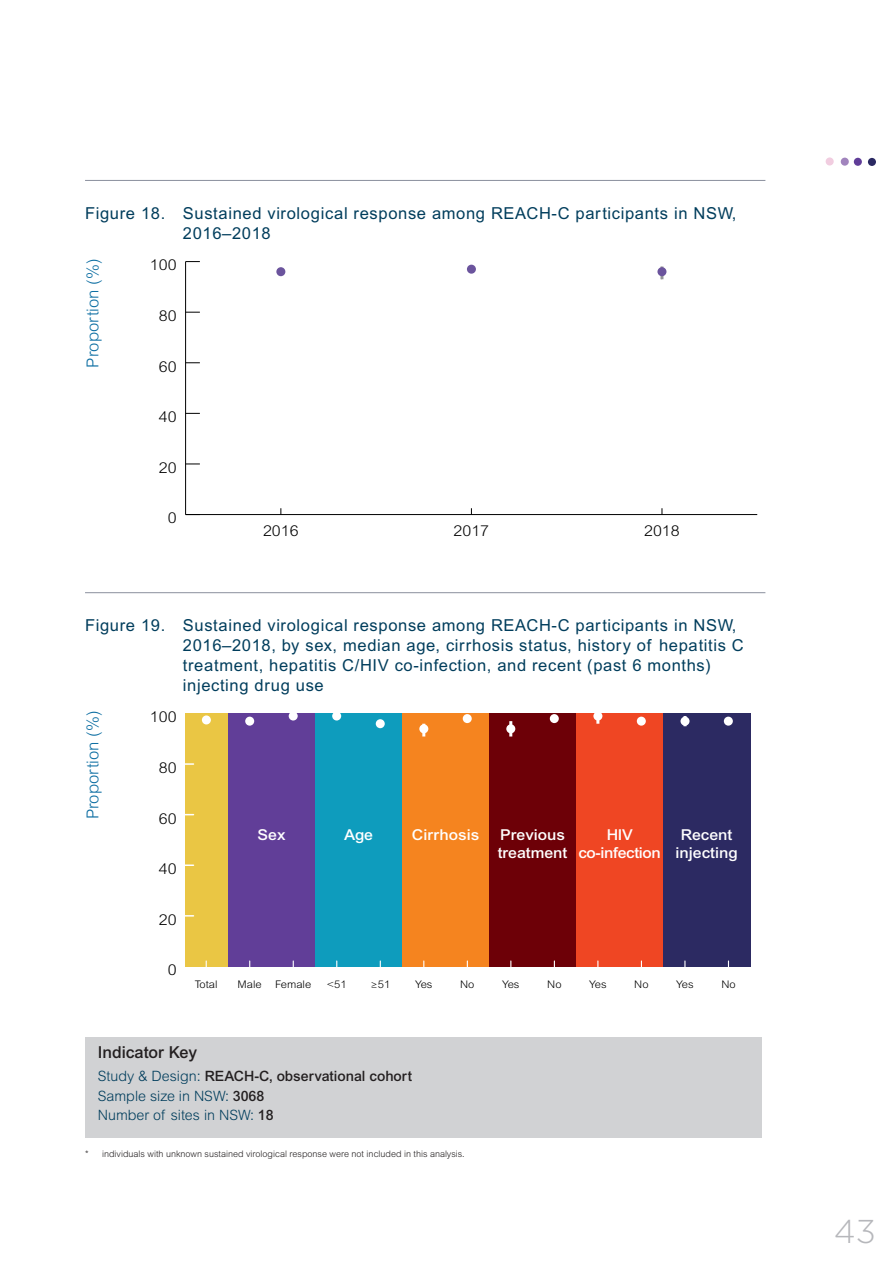
<style>
.page{position:relative;width:893px;height:1263px;background:#fff}
.page>*{position:absolute;margin:0;border:0;box-sizing:border-box;transform-origin:0 0}
.t1{font:300 33px "Gotham";color:#b6b7bb}
.t2{font:16.5px/19.8px "Arial MT Pro";letter-spacing:.04em;color:#003d5c}
.t3{font:300 16.5px "Arial MT Pro";color:#096ca1}
.HCV_-_Indicator_Key{font:500 16.5px "Arial MT Pro";color:#231f20}
.t4{font:500 15px/18px "Arial MT Pro";color:#fff;scale:1.07 1}
.t5{font:300 15px "Arial MT Pro";color:#000;scale:1.07 1}
.t6{font:500 15px/18px "Arial MT Pro";letter-spacing:-.02em;color:#fff;text-align:center;scale:1.07 1}
.HCV_-_Indicator_Key-2{font:300 14.25px "Arial MT Pro";color:#003d5c}
.HCV_-_Indicator_Key-3{font:500 14.25px "Arial MT Pro";color:#231f20}
.t7{font:300 10.5px "Arial MT Pro";color:#000;scale:1.07 1}
.HCV_-_figure_footnot{font:300 9px "Arial MT Pro";color:#231f20}
.s1{font-weight:300;color:#003d5c}
.s2{font-weight:500;color:#231f20}
</style>
<div class="page">
<div style="left:868px;top:158px;width:8px;height:8px;background:#2a2962;border-radius:50%"></div>
<div style="left:854px;top:158px;width:8px;height:8px;background:#603d98;border-radius:50%"></div>
<div style="left:841px;top:158px;width:8px;height:8px;background:#a184bd;border-radius:50%"></div>
<div style="left:826px;top:157px;width:8px;height:9px;background:#f1cde0;border-radius:50%"></div>
<hr style="left:85px;top:180px;width:680px;height:1px;background:#8a8f9d">
<hr style="left:85px;top:592px;width:680px;height:1px;background:#8a8f9d">
<div style="left:85px;top:1037px;width:676px;height:61px;background:#d1d2d4"></div>
<div style="left:85px;top:1076px;width:676px;height:61px;background:#d1d2d4"></div>
<svg style="left:660px;top:266px;width:3px;height:13px"></svg>
<hr style="left:186px;top:514px;width:571px;height:1px;background:#000">
<hr style="left:185px;top:262px;width:1px;height:252px;background:#000">
<svg style="left:186px;top:464px;width:14px;height:1px"></svg>
<svg style="left:186px;top:413px;width:14px;height:1px"></svg>
<svg style="left:186px;top:362px;width:14px;height:1px"></svg>
<svg style="left:186px;top:312px;width:14px;height:1px"></svg>
<svg style="left:186px;top:261px;width:14px;height:1px"></svg>
<div style="left:276px;top:267px;width:9px;height:9px;background:#6b549d;border-radius:50%"></div>
<div style="left:467px;top:265px;width:9px;height:9px;background:#6b549d;border-radius:50%"></div>
<div style="left:657px;top:267px;width:9px;height:9px;background:#6b549d;border-radius:50%"></div>
<div style="left:185px;top:713px;width:43px;height:254px;background:#eac644"></div>
<div style="left:228px;top:713px;width:87px;height:254px;background:#613e98"></div>
<div style="left:315px;top:713px;width:87px;height:254px;background:#0e9cbd"></div>
<div style="left:402px;top:713px;width:87px;height:254px;background:#f5841f"></div>
<div style="left:489px;top:713px;width:87px;height:254px;background:#6d0007"></div>
<div style="left:576px;top:713px;width:87px;height:254px;background:#ef4623"></div>
<div style="left:663px;top:713px;width:87px;height:254px;background:#2c2a62"></div>
<svg style="left:185px;top:864px;width:8px;height:2px"></svg>
<svg style="left:185px;top:763px;width:8px;height:2px"></svg>
<div style="left:202px;top:715px;width:9px;height:9px;background:#fff;border-radius:50%"></div>
<div style="left:245px;top:717px;width:9px;height:9px;background:#fff;border-radius:50%"></div>
<div style="left:332px;top:711px;width:9px;height:9px;background:#fff;border-radius:50%"></div>
<div style="left:289px;top:711px;width:9px;height:9px;background:#fff;border-radius:50%"></div>
<div style="left:376px;top:719px;width:9px;height:9px;background:#fff;border-radius:50%"></div>
<svg style="left:419px;top:724px;width:9px;height:9px"></svg>
<svg style="left:506px;top:724px;width:9px;height:9px"></svg>
<div style="left:463px;top:714px;width:9px;height:9px;background:#fff;border-radius:50%"></div>
<div style="left:550px;top:714px;width:9px;height:9px;background:#fff;border-radius:50%"></div>
<div style="left:637px;top:717px;width:9px;height:9px;background:#fff;border-radius:50%"></div>
<div style="left:593px;top:711px;width:9px;height:9px;background:#fff;border-radius:50%"></div>
<svg style="left:680px;top:717px;width:9px;height:9px"></svg>
<div style="left:724px;top:717px;width:9px;height:9px;background:#fff;border-radius:50%"></div>
<svg style="left:422px;top:724px;width:3px;height:12px"></svg>
<svg style="left:509px;top:721px;width:3px;height:15px"></svg>
<svg style="left:596px;top:720px;width:3px;height:4px"></svg>
<svg style="left:683px;top:716px;width:3px;height:10px"></svg>
<p class="t2" style="left:183px;top:204px;width:555px;text-indent:-98px">Figure 18. Sustained virological response among REACH‑C participants in NSW,<br>2016–2018</p>
<p class="t3" style="left:82px;top:367px;width:110px;rotate:-90deg">Proportion (%)</p>
<p class="t5" style="left:150px;top:256px;width:26px">100</p>
<p class="t5" style="left:159px;top:307px;width:18px">80</p>
<p class="t5" style="left:159px;top:357px;width:18px">60</p>
<p class="t5" style="left:159px;top:408px;width:18px">40</p>
<p class="t5" style="left:159px;top:458px;width:18px">20</p>
<p class="t5" style="left:168px;top:509px;width:10px">0</p>
<p class="t5" style="left:263px;top:522px;width:35px">2016</p>
<p class="t5" style="left:454px;top:522px;width:35px">2017</p>
<p class="t5" style="left:644px;top:522px;width:35px">2018</p>
<p class="t2" style="left:183px;top:616px;width:563px;text-indent:-98px">Figure 19. Sustained virological response among REACH‑C participants in NSW, 2016–2018, by sex, median age, cirrhosis status, history of hepatitis C treatment, hepatitis C/HIV co‑infection, and recent (past 6 months) injecting drug use</p>
<p class="t3" style="left:82px;top:819px;width:110px;rotate:-90deg">Proportion (%)</p>
<p class="t5" style="left:150px;top:708px;width:26px">100</p>
<p class="t5" style="left:159px;top:758px;width:18px">80</p>
<p class="t5" style="left:159px;top:809px;width:18px">60</p>
<p class="t5" style="left:159px;top:860px;width:18px">40</p>
<p class="t5" style="left:159px;top:910px;width:18px">20</p>
<p class="t5" style="left:168px;top:961px;width:10px">0</p>
<p class="t4" style="left:257px;top:826px;width:28px">Sex</p>
<p class="t4" style="left:344px;top:826px;width:29px">Age</p>
<p class="t4" style="left:412px;top:826px;width:64px">Cirrhosis</p>
<p class="t4" style="left:498px;top:826px;width:67px">Previous treatment</p>
<p class="t6" style="left:578px;top:826px;width:79px">HIV co-infection</p>
<p class="t4" style="left:676px;top:826px;width:60px;text-align:center">Recent injecting</p>
<p class="t7" style="left:195px;top:978px;width:23px">Total</p>
<p class="t7" style="left:238px;top:978px;width:24px">Male</p>
<p class="t7" style="left:275px;top:978px;width:35px">Female</p>
<p class="t7" style="left:327px;top:978px;width:20px">&lt;51</p>
<p class="t7" style="left:370px;top:978px;width:20px">≥51</p>
<p class="t7" style="left:415px;top:978px;width:18px">Yes</p>
<p class="t7" style="left:460px;top:978px;width:15px">No</p>
<p class="t7" style="left:502px;top:978px;width:18px">Yes</p>
<p class="t7" style="left:547px;top:978px;width:15px">No</p>
<p class="t7" style="left:589px;top:978px;width:18px">Yes</p>
<p class="t7" style="left:634px;top:978px;width:15px">No</p>
<p class="t7" style="left:676px;top:978px;width:18px">Yes</p>
<p class="t7" style="left:721px;top:978px;width:15px">No</p>
<p class="HCV_-_Indicator_Key" style="left:98px;top:1042px;width:101px">Indicator Key</p>
<p class="HCV_-_Indicator_Key-3" style="left:98px;top:1068px;width:316px"><span class="s1">Study &amp; Design:</span> REACH‑C, observational cohort</p>
<p class="HCV_-_Indicator_Key-2" style="left:98px;top:1087px;width:168px">Sample size in NSW: <span class="s2">3068</span></p>
<p class="HCV_-_Indicator_Key-2" style="left:98px;top:1107px;width:177px">Number of sites in NSW: <span class="s2">18</span></p>
<p class="HCV_-_figure_footnot" style="left:85px;top:1148px;width:381px">* individuals with unknown sustained virological response were not included in this analysis.</p>
<h1 class="t1" style="left:834px;top:1210px;width:44px">43</h1>
</div>
